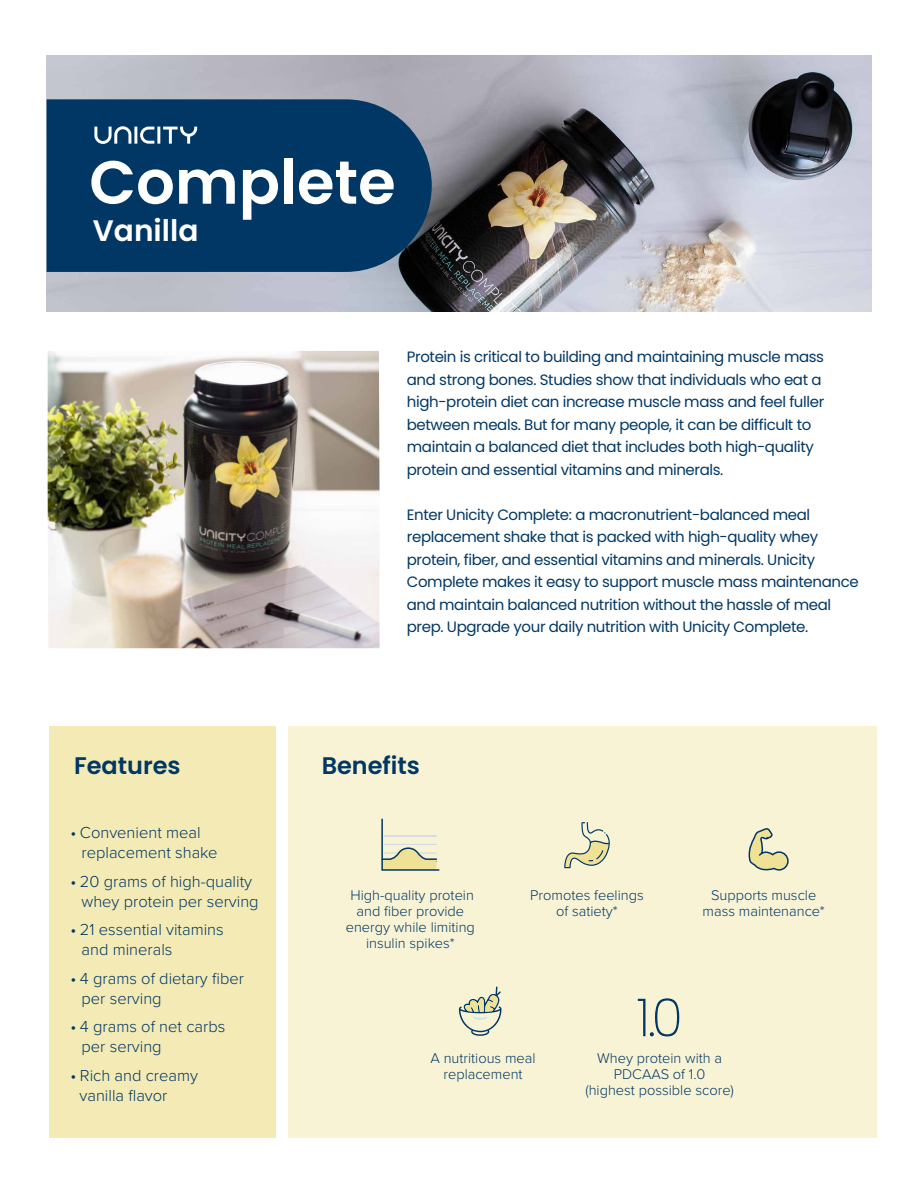
<style>
.page{position:relative;width:918px;height:1188px;background:#fff}
.page>*{position:absolute;margin:0;border:0;box-sizing:border-box;transform-origin:0 0}
.t1{font:600 60.9px "Poppins";color:#fff}
.t2{font:200 52.65px "Poppins";color:#003764}
.t3{font:600 29.55px "Poppins";color:#fff}
.t4{font:600 24px "Poppins";color:#003764}
.t5{font:300 16.5px/19.8px "Proxima Nova";color:#003764}
.t6{font:15px/22.5px "Poppins";letter-spacing:-.025em;color:#003764}
.t7{font:300 14.55px/15.9px "Proxima Nova";color:#003764;text-align:center}
.s1{font-weight:900}
</style>
<div class="page">
<div style="left:288px;top:726px;width:589px;height:411px;background:#f8f3d5"></div>
<div style="left:49px;top:726px;width:227px;height:411px;background:#f3eab5"></div>
<img style="left:47px;top:55px;width:824px;height:257px">
<svg style="left:564px;top:822px;width:46px;height:46px"></svg>
<svg style="left:381px;top:818px;width:59px;height:53px"></svg>
<hr style="left:384px;top:836px;width:52px;height:1px;background:#cfd9e2">
<hr style="left:384px;top:835px;width:52px;height:1px;background:#cfd9e2">
<hr style="left:384px;top:844px;width:52px;height:1px;background:#cfd9e2">
<svg style="left:748px;top:828px;width:41px;height:43px"></svg>
<svg style="left:459px;top:987px;width:43px;height:49px"></svg>
<div style="left:47px;top:99px;width:385px;height:173px;background:#003764"></div>
<svg style="left:94px;top:126px;width:103px;height:18px"></svg>
<img style="left:48px;top:351px;width:332px;height:297px">
<h1 class="t1" style="left:89px;top:147px;width:308px">Complete</h1>
<h3 class="t3" style="left:93px;top:213px;width:107px">Vanilla</h3>
<p class="t6" style="left:407px;top:346px;width:419px">Protein is critical to building and maintaining muscle mass and strong bones. Studies show that individuals who eat a high-protein diet can increase muscle mass and feel fuller between meals. But for many people, it can be difficult to maintain a balanced diet that includes both high-quality protein and essential vitamins and minerals.</p>
<p class="t6" style="left:407px;top:503px;width:453px">Enter Unicity Complete: a macronutrient-balanced meal replacement shake that is packed with high-quality whey protein, fiber, and essential vitamins and minerals. Unicity Complete makes it easy to support muscle mass maintenance and maintain balanced nutrition without the hassle of meal prep. Upgrade your daily nutrition with Unicity Complete.</p>
<h3 class="t4" style="left:74px;top:752px;width:108px">Features</h3>
<h3 class="t4" style="left:322px;top:752px;width:100px">Benefits</h3>
<p class="t5" style="left:82px;top:822px;width:138px;text-indent:-10px"><span class="s1">·</span> Convenient meal replacement shake</p>
<p class="t5" style="left:82px;top:870px;width:179px;text-indent:-10px"><span class="s1">·</span> 20 grams of high-quality whey protein per serving</p>
<p class="t5" style="left:82px;top:919px;width:144px;text-indent:-10px"><span class="s1">·</span> 21 essential vitamins and minerals</p>
<p class="t5" style="left:82px;top:968px;width:164px;text-indent:-10px"><span class="s1">·</span> 4 grams of dietary fiber per serving</p>
<p class="t5" style="left:82px;top:1016px;width:145px;text-indent:-10px"><span class="s1">·</span> 4 grams of net carbs per serving</p>
<p class="t5" style="left:80px;top:1065px;width:120px;text-indent:-9px"><span class="s1">·</span> Rich and creamy vanilla flavor</p>
<p class="t7" style="left:346px;top:887px;width:131px">High-quality protein and fiber provide energy while limiting insulin spikes*</p>
<p class="t7" style="left:530px;top:887px;width:115px">Promotes feelings of satiety*</p>
<p class="t7" style="left:703px;top:887px;width:124px">Supports muscle mass maintenance*</p>
<h2 class="t2" style="left:637px;top:987px;width:48px">1.0</h2>
<p class="t7" style="left:430px;top:1050px;width:107px">A nutritious meal replacement</p>
<p class="t7" style="left:585px;top:1050px;width:150px">Whey protein with a<br>PDCAAS of 1.0<br>(highest possible score)</p>
</div>
